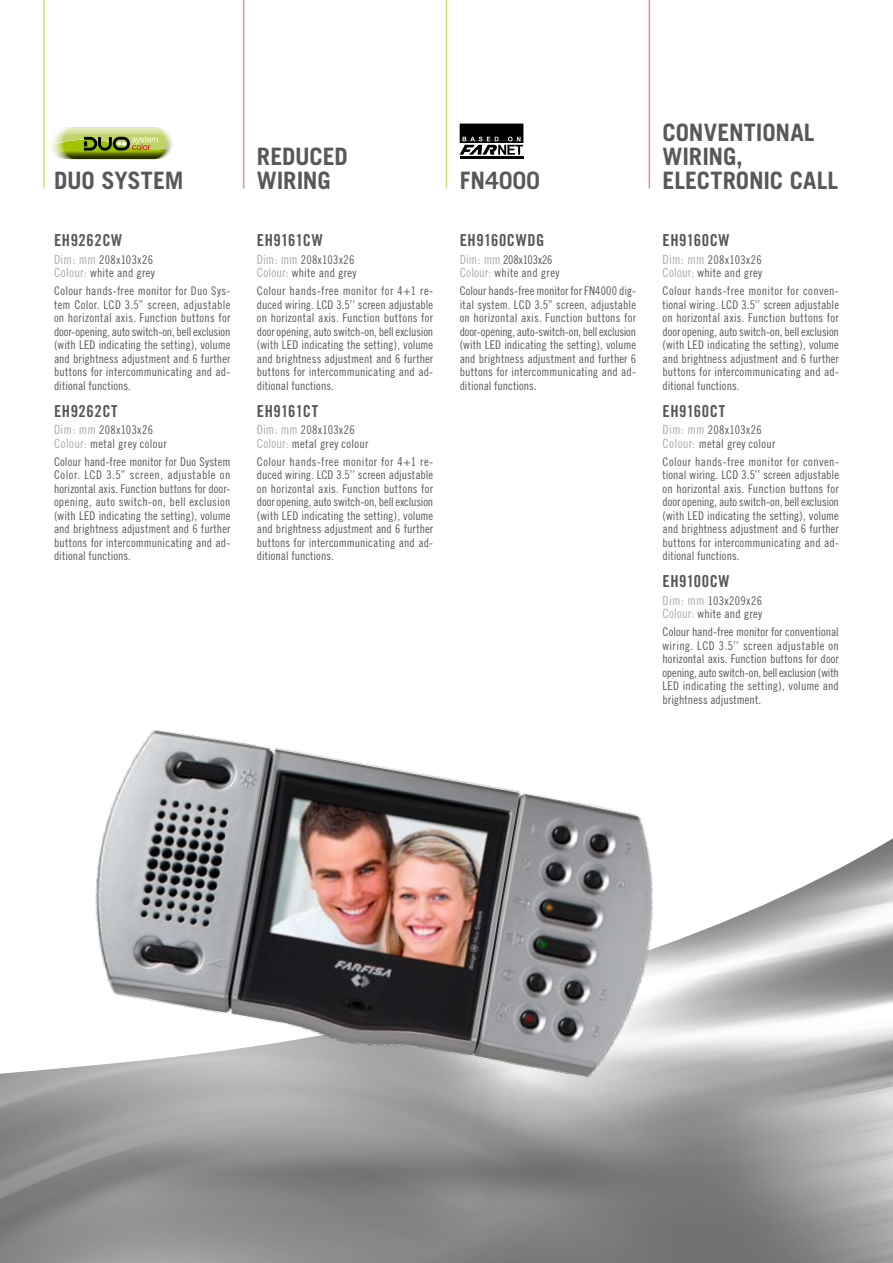
<style>
.page{position:relative;width:893px;height:1263px;background:#fff}
.page>*{position:absolute;margin:0;border:0;box-sizing:border-box;transform-origin:0 0}
.t1{font:700 24px/24px "Trade Gothic";letter-spacing:-.005em;color:#58585a}
.t2{font:16.5px "Trade Gothic Bold Cond Twenty";letter-spacing:.03em;color:#58585a}
.t3{font:12px/13.5px "Trade Gothic Cond Eighteen";letter-spacing:.01em;color:#58585a;text-align:justify}
.t4{font:12px/13.5px "Trade Gothic Cond Eighteen";letter-spacing:.03em;color:#58585a}
.s1{font-size:12.75px;color:#ababac}
</style>
<div class="page">
<img style="left:18px;top:730px;width:736px;height:404px">
<svg style="left:51px;top:127px;width:122px;height:32px"></svg>
<hr style="left:460px;top:156px;width:63px;height:3px;background:#000">
<svg style="left:460px;top:124px;width:63px;height:31px"></svg>
<img style="left:62px;top:1114px;width:755px;height:117px">
<hr style="left:43px;top:0;width:2px;height:188px;background:#dbd973">
<hr style="left:446px;top:0;width:1px;height:188px;background:#dbd973">
<hr style="left:243px;top:0;width:1px;height:188px;background:#e19691">
<hr style="left:649px;top:0;width:1px;height:188px;background:#e19691">
<h1 class="t1" style="left:54px;top:168px;width:131px">DUO SYSTEM</h1>
<h2 class="t2" style="left:54px;top:230px;width:70px">EH9262CW</h2>
<p class="t3" style="left:54px;top:253px;width:102px"><span class="s1">Dim: mm</span> 208x103x26<br><span class="s1">Colour:</span> white and grey</p>
<p class="t3" style="left:54px;top:284px;width:178px">Colour hands-free monitor for Duo Sys&shy;tem Color. LCD 3.5” screen, adjustable on horizontal axis. Function buttons for door-opening, auto switch-on, bell exclusion (with LED indicating the setting), volume and brightness adjustment and 6 further buttons for intercommunicating and ad&shy;ditional functions.</p>
<h2 class="t2" style="left:54px;top:401px;width:65px">EH9262CT</h2>
<p class="t3" style="left:54px;top:423px;width:114px"><span class="s1">Dim: mm</span> 208x103x26<br><span class="s1">Colour:</span> metal grey colour</p>
<p class="t3" style="left:54px;top:454px;width:178px">Colour hand-free monitor for Duo System Color. LCD 3.5” screen, adjustable on horizontal axis. Function buttons for door&shy;opening, auto switch-on, bell exclusion (with LED indicating the setting), volume and brightness adjustment and 6 further buttons for intercommunicating and ad&shy;ditional functions.</p>
<h1 class="t1" style="left:257px;top:144px;width:93px">REDUCED<br>WIRING</h1>
<h2 class="t2" style="left:257px;top:230px;width:67px">EH9161CW</h2>
<p class="t3" style="left:257px;top:253px;width:101px"><span class="s1">Dim: mm</span> 208x103x26<br><span class="s1">Colour:</span> white and grey</p>
<p class="t3" style="left:257px;top:284px;width:178px">Colour hands-free monitor for 4+1 re&shy;duced wiring. LCD 3.5’’ screen adjustable on horizontal axis. Function buttons for door opening, auto switch-on, bell exclusion (with LED indicating the setting), volume and brightness adjustment and 6 further buttons for intercommunicating and ad&shy;ditional functions.</p>
<h2 class="t2" style="left:257px;top:401px;width:63px">EH9161CT</h2>
<p class="t3" style="left:257px;top:423px;width:113px"><span class="s1">Dim: mm</span> 208x103x26<br><span class="s1">Colour:</span> metal grey colour</p>
<p class="t3" style="left:257px;top:454px;width:178px">Colour hands-free monitor for 4+1 re&shy;duced wiring. LCD 3.5’’ screen adjustable on horizontal axis. Function buttons for door opening, auto switch-on, bell exclusion (with LED indicating the setting), volume and brightness adjustment and 6 further buttons for intercommunicating and ad&shy;ditional functions.</p>
<h1 class="t1" style="left:460px;top:168px;width:82px">FN4000</h1>
<h2 class="t2" style="left:460px;top:230px;width:86px">EH9160CWDG</h2>
<p class="t3" style="left:460px;top:253px;width:101px"><span class="s1">Dim: mm</span> 208x103x26<br><span class="s1">Colour:</span> white and grey</p>
<p class="t3" style="left:460px;top:284px;width:178px">Colour hands-free monitor for FN4000 dig&shy;ital system. LCD 3.5” screen, adjustable on horizontal axis. Function buttons for door-opening, auto-switch-on, bell exclusion (with LED indicating the setting), volume and brightness adjustment and further 6 buttons for intercommunicating and ad&shy;ditional functions.</p>
<h1 class="t1" style="left:662px;top:120px;width:177px">CONVENTIONAL<br>WIRING,<br>ELECTRONIC CALL</h1>
<h2 class="t2" style="left:662px;top:230px;width:69px">EH9160CW</h2>
<p class="t3" style="left:662px;top:253px;width:101px"><span class="s1">Dim: mm</span> 208x103x26<br><span class="s1">Colour:</span> white and grey</p>
<p class="t3" style="left:662px;top:284px;width:178px">Colour hands-free monitor for conven&shy;tional wiring. LCD 3.5’’ screen adjustable on horizontal axis. Function buttons for door opening, auto switch-on, bell exclusion (with LED indicating the setting), volume and brightness adjustment and 6 further buttons for intercommunicating and ad&shy;ditional functions.</p>
<h2 class="t2" style="left:662px;top:401px;width:64px">EH9160CT</h2>
<p class="t3" style="left:662px;top:423px;width:114px"><span class="s1">Dim: mm</span> 208x103x26<br><span class="s1">Colour:</span> metal grey colour</p>
<p class="t3" style="left:662px;top:454px;width:178px">Colour hands-free monitor for conven&shy;tional wiring. LCD 3.5’’ screen adjustable on horizontal axis. Function buttons for door opening, auto switch-on, bell exclusion (with LED indicating the setting), volume and brightness adjustment and 6 further buttons for intercommunicating and ad&shy;ditional functions.</p>
<h2 class="t2" style="left:662px;top:571px;width:69px">EH9100CW</h2>
<p class="t4" style="left:662px;top:594px;width:101px"><span class="s1">Dim: mm</span> 103x209x26<br><span class="s1">Colour:</span> white and grey</p>
<p class="t3" style="left:662px;top:625px;width:178px">Colour hand-free monitor for conventional wiring. LCD 3.5’’ screen adjustable on horizontal axis. Function buttons for door opening, auto switch-on, bell exclusion (with LED indicating the setting), volume and brightness adjustment.</p>
</div>
